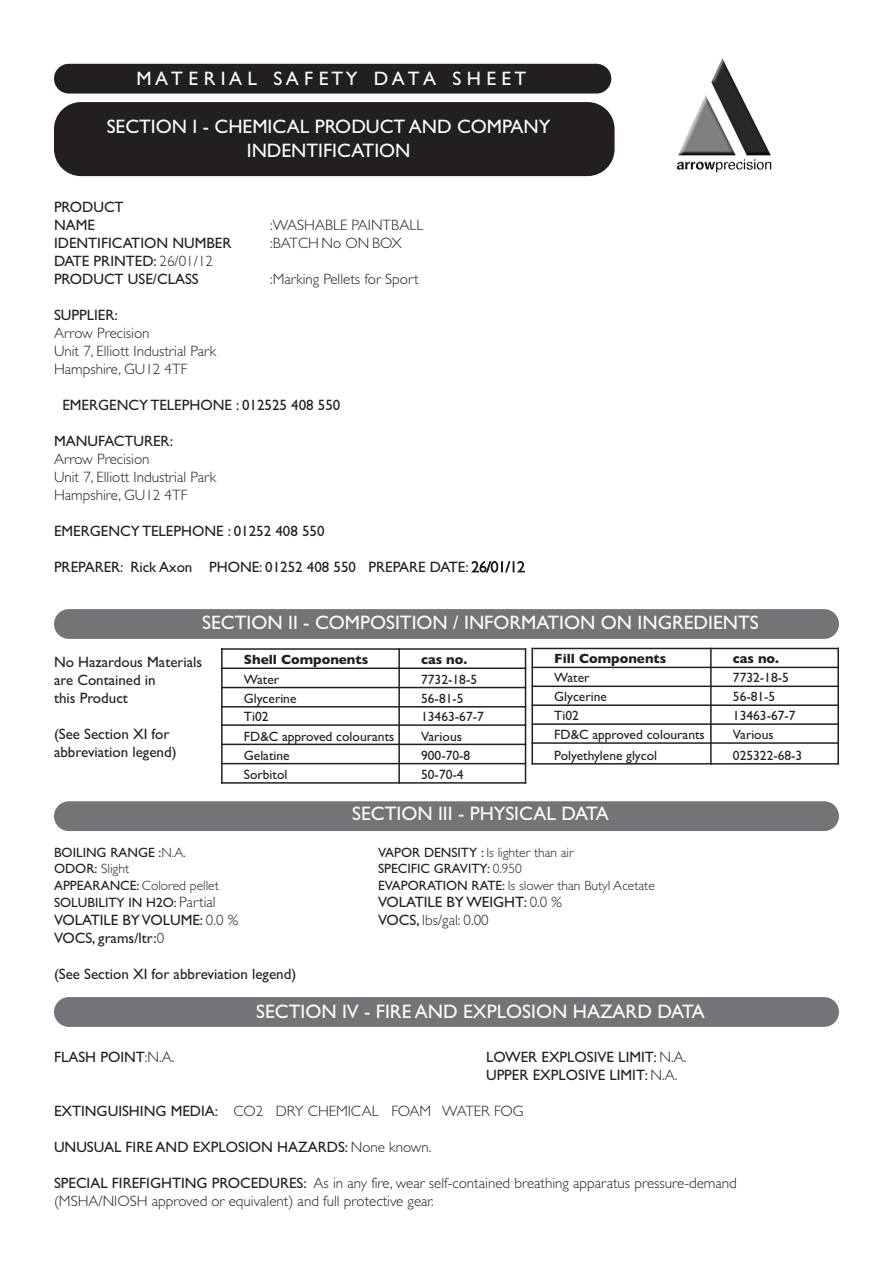
<style>
.page{position:relative;width:893px;height:1263px;background:#fff}
.page>*{position:absolute;margin:0;border:0;box-sizing:border-box;transform-origin:0 0}
.t1{font:19.5px/23.4px "Gill Sans";color:#fff;text-align:center}
.t2{font:19.5px "Gill Sans";letter-spacing:.18em;color:#fff}
.t3{font:15px/18px "Gill Sans";color:#231f20}
.t4{font:300 15px/18px "Gill Sans";color:#231f20}
.t5{font:13.5px "Gill Sans";color:#231f20}
.t6{font:300 13.5px "Gill Sans";color:#231f20}
.t7{font:700 13.5px "Gill Sans";color:#231f20}
.s1{font-weight:300}
.s2{font-weight:400}
.s3{font-weight:300;font-size:15px}
</style>
<div class="page">
<div style="left:54px;top:102px;width:561px;height:74px;background:#231f20;border-radius:27px"></div>
<svg style="left:54px;top:997px;width:785px;height:30px;background:#747679"></svg>
<div style="left:54px;top:801px;width:785px;height:30px;background:#727477"></div>
<svg style="left:54px;top:609px;width:785px;height:30px;background:#747679"></svg>
<div style="left:54px;top:64px;width:557px;height:30px;background:#231f20;border-radius:15px"></div>
<img style="left:676px;top:58px;width:96px;height:115px">
<hr style="left:221px;top:648px;width:2px;height:136px;background:#231f20">
<hr style="left:398px;top:648px;width:2px;height:136px;background:#231f20">
<hr style="left:525px;top:648px;width:1px;height:136px;background:#231f20">
<hr style="left:221px;top:648px;width:305px;height:2px;background:#231f20">
<hr style="left:221px;top:667px;width:305px;height:2px;background:#231f20">
<hr style="left:221px;top:687px;width:305px;height:1px;background:#231f20">
<hr style="left:221px;top:706px;width:305px;height:1px;background:#231f20">
<hr style="left:221px;top:724px;width:305px;height:2px;background:#231f20">
<hr style="left:221px;top:744px;width:305px;height:1px;background:#231f20">
<hr style="left:221px;top:763px;width:305px;height:1px;background:#231f20">
<hr style="left:221px;top:782px;width:305px;height:2px;background:#231f20">
<hr style="left:531px;top:648px;width:2px;height:116px;background:#231f20">
<hr style="left:710px;top:648px;width:2px;height:116px;background:#231f20">
<hr style="left:837px;top:648px;width:2px;height:116px;background:#231f20">
<hr style="left:531px;top:648px;width:308px;height:1px;background:#231f20">
<hr style="left:531px;top:667px;width:308px;height:1px;background:#231f20">
<hr style="left:531px;top:685px;width:308px;height:2px;background:#231f20">
<hr style="left:531px;top:704px;width:308px;height:2px;background:#231f20">
<hr style="left:531px;top:723px;width:308px;height:2px;background:#231f20">
<hr style="left:531px;top:742px;width:308px;height:2px;background:#231f20">
<hr style="left:531px;top:763px;width:308px;height:1px;background:#231f20">
<h1 class="t2" style="left:137px;top:67px;width:391px">MATERIAL SAFETY DATA SHEET</h1>
<h1 class="t1" style="left:107px;top:115px;width:445px">SECTION I - CHEMICAL PRODUCT AND COMPANY<br>INDENTIFICATION</h1>
<p class="t3" style="left:54px;top:198px;width:71px">PRODUCT<br>NAME</p>
<p class="t4" style="left:270px;top:216px;width:155px">:WASHABLE PAINTBALL</p>
<p class="t3" style="left:54px;top:234px;width:179px">IDENTIFICATION NUMBER</p>
<p class="t4" style="left:270px;top:234px;width:133px">:BATCH No ON BOX</p>
<p class="t3" style="left:54px;top:252px;width:161px">DATE PRINTED: <span class="s1">26/01/12<br></span>PRODUCT USE/CLASS</p>
<p class="t4" style="left:270px;top:270px;width:150px">:Marking Pellets for Sport</p>
<p class="t3" style="left:54px;top:306px;width:65px">SUPPLIER:</p>
<p class="t4" style="left:54px;top:324px;width:164px">Arrow Precision<br>Unit 7, Elliott Industrial Park<br>Hampshire, GU12 4TF</p>
<p class="t3" style="left:62px;top:396px;width:280px">EMERGENCY TELEPHONE : 012525 408 550</p>
<p class="t3" style="left:54px;top:432px;width:120px">MANUFACTURER:</p>
<p class="t4" style="left:54px;top:450px;width:164px">Arrow Precision<br>Unit 7, Elliott Industrial Park<br>Hampshire, GU12 4TF</p>
<p class="t3" style="left:54px;top:522px;width:272px">EMERGENCY TELEPHONE : 01252 408 550</p>
<p class="t3" style="left:54px;top:558px;width:472px">PREPARER: Rick Axon PHONE: 01252 408 550 PREPARE DATE: <span class="s1">26/01/12</span></p>
<h1 class="t1" style="left:202px;top:611px;width:558px">SECTION II - COMPOSITION / INFORMATION ON INGREDIENTS</h1>
<p class="t3" style="left:54px;top:653px;width:150px">No Hazardous Materials are Contained in<br>this Product</p>
<p class="t3" style="left:54px;top:725px;width:124px">(See Section XI for abbreviation legend)</p>
<p class="t7" style="left:244px;top:652px;width:126px">Shell Components</p>
<p class="t7" style="left:421px;top:652px;width:48px">cas no.</p>
<p class="t5" style="left:244px;top:671px;width:37px">Water</p>
<p class="t5" style="left:421px;top:671px;width:57px">7732-18-5</p>
<p class="t5" style="left:244px;top:690px;width:54px">Glycerine</p>
<p class="t5" style="left:421px;top:690px;width:44px">56-81-5</p>
<p class="t5" style="left:244px;top:709px;width:26px">Ti02</p>
<p class="t5" style="left:421px;top:709px;width:64px">13463-67-7</p>
<p class="t5" style="left:244px;top:728px;width:152px">FD&amp;C approved colourants</p>
<p class="t5" style="left:421px;top:728px;width:42px">Various</p>
<p class="t5" style="left:244px;top:747px;width:47px">Gelatine</p>
<p class="t5" style="left:421px;top:747px;width:51px">900-70-8</p>
<p class="t5" style="left:244px;top:766px;width:45px">Sorbitol</p>
<p class="t5" style="left:421px;top:766px;width:44px">50-70-4</p>
<p class="t7" style="left:554px;top:651px;width:114px">Fill Components</p>
<p class="t7" style="left:733px;top:651px;width:48px">cas no.</p>
<p class="t5" style="left:554px;top:670px;width:37px">Water</p>
<p class="t5" style="left:733px;top:670px;width:57px">7732-18-5</p>
<p class="t5" style="left:554px;top:689px;width:54px">Glycerine</p>
<p class="t5" style="left:733px;top:689px;width:44px">56-81-5</p>
<p class="t5" style="left:554px;top:708px;width:26px">Ti02</p>
<p class="t5" style="left:733px;top:708px;width:64px">13463-67-7</p>
<p class="t5" style="left:554px;top:727px;width:152px">FD&amp;C approved colourants</p>
<p class="t5" style="left:733px;top:727px;width:42px">Various</p>
<p class="t5" style="left:554px;top:747px;width:104px">Polyethylene glycol</p>
<p class="t5" style="left:733px;top:747px;width:71px">025322-68-3</p>
<h1 class="t1" style="left:352px;top:801px;width:258px">SECTION III - PHYSICAL DATA</h1>
<p class="t5" style="left:54px;top:845px;width:133px">BOILING RANGE :<span class="s1">N.A.</span></p>
<p class="t6" style="left:378px;top:845px;width:197px"><span class="s2">VAPOR DENSITY :</span> Is lighter than air</p>
<p class="t6" style="left:54px;top:861px;width:77px"><span class="s2">ODOR:</span> Slight</p>
<p class="t5" style="left:378px;top:861px;width:146px">SPECIFIC GRAVITY: <span class="s1">0.950</span></p>
<p class="t6" style="left:54px;top:877px;width:166px"><span class="s2">APPEARANCE:</span> Colored pellet</p>
<p class="t6" style="left:378px;top:877px;width:278px"><span class="s2">EVAPORATION RATE:</span> Is slower than Butyl Acetate</p>
<p class="t5" style="left:54px;top:894px;width:163px">SOLUBILITY IN H2O: <span class="s3">Partial</span></p>
<p class="t3" style="left:378px;top:893px;width:186px">VOLATILE BYWEIGHT: <span class="s1">0.0 %</span></p>
<p class="t3" style="left:54px;top:911px;width:186px">VOLATILE BYVOLUME: <span class="s1">0.0 %</span></p>
<p class="t4" style="left:378px;top:911px;width:112px"><span class="s2">VOCS,</span> lbs/gal: 0.00</p>
<p class="t3" style="left:54px;top:929px;width:112px">VOCS, grams/ltr:<span class="s1">0</span></p>
<p class="t3" style="left:54px;top:965px;width:244px">(See Section XI for abbreviation legend)</p>
<h1 class="t1" style="left:256px;top:999px;width:450px">SECTION IV - FIRE AND EXPLOSION HAZARD DATA</h1>
<p class="t3" style="left:54px;top:1047px;width:122px">FLASH POINT<span class="s1">:N.A.</span></p>
<p class="t3" style="left:486px;top:1047px;width:202px">LOWER EXPLOSIVE LIMIT: <span class="s1">N.A.<br></span>UPPER EXPLOSIVE LIMIT: <span class="s1">N.A.</span></p>
<p class="t4" style="left:54px;top:1101px;width:471px"><span class="s2">EXTINGUISHING MEDIA:</span> CO2 DRY CHEMICAL FOAM WATER FOG</p>
<p class="t3" style="left:54px;top:1137px;width:379px">UNUSUAL FIRE AND EXPLOSION HAZARDS: <span class="s1">None known.</span></p>
<p class="t4" style="left:54px;top:1173px;width:684px"><span class="s2">SPECIAL FIREFIGHTING PROCEDURES:</span> As in any fire, wear self-contained breathing apparatus pressure-demand (MSHA/NIOSH approved or equivalent) and full protective gear.</p>
</div>
